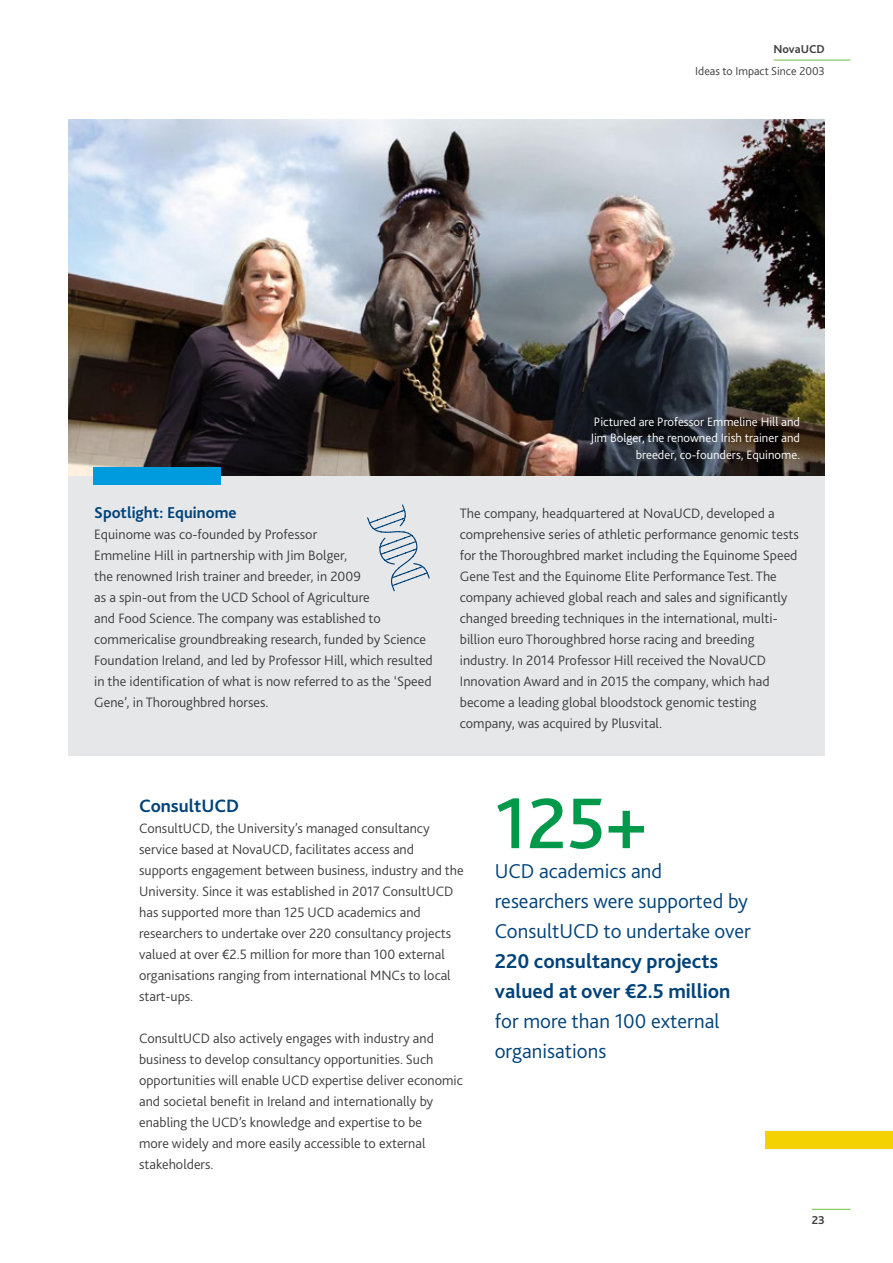
<style>
.page{position:relative;width:893px;height:1263px;background:#fff}
.page>*{position:absolute;margin:0;border:0;box-sizing:border-box;transform-origin:0 0}
.Nova_Body{font:500 75px "Bliss 2";color:#00984a}
.Nova_Body-2{font:300 21px/30px "Bliss 2";color:#004279}
.Nova_H2{font:700 18.75px "Bliss 2";color:#004279}
.Nova_H3{font:700 16.5px "Bliss 2";color:#004279}
.Nova_Body-3{font:300 14.25px/21px "Bliss 2";color:#3e3e3f}
.Nova_Caption{font:300 12.75px/16.5px "Bliss 2";color:#fff;text-align:right}
.t1{font:300 12px "Bliss 2";color:#3e3e3f}
.t2{font:700 12px "Bliss 2";color:#3e3e3f}
.s1{font-weight:700}
</style>
<div class="page">
<hr style="left:773px;top:60px;width:77px;height:1px;background:#71bf44">
<hr style="left:812px;top:1209px;width:38px;height:1px;background:#71bf44">
<img style="left:68px;top:119px;width:757px;height:357px">
<div style="left:68px;top:476px;width:757px;height:280px;background:#e6e7e9"></div>
<div style="left:93px;top:468px;width:128px;height:17px;background:#009bde"></div>
<svg style="left:367px;top:504px;width:63px;height:88px"></svg>
<div style="left:765px;top:1131px;width:128px;height:17px;background:#f4d202"></div>
<p class="t2" style="left:773px;top:42px;width:53px">NovaUCD</p>
<p class="t1" style="left:695px;top:63px;width:131px">Ideas to Impact Since 2003</p>
<p class="Nova_H3" style="left:94px;top:502px;width:144px">Spotlight: Equinome</p>
<p class="Nova_Body-3" style="left:94px;top:523px;width:340px">Equinome was co-founded by Professor<br>Emmeline Hill in partnership with Jim Bolger,<br>the renowned Irish trainer and breeder, in 2009<br>as a spin-out from the UCD School of Agriculture<br>and Food Science. The company was established to commericalise groundbreaking research, funded by Science Foundation Ireland, and led by Professor Hill, which resulted in the identification of what is now referred to as the ‘Speed Gene’, in Thoroughbred horses.</p>
<p class="Nova_Caption" style="left:590px;top:413px;width:211px">Pictured are Professor Emmeline Hill and<br>Jim Bolger, the renowned Irish trainer and breeder, co-founders, Equinome.</p>
<p class="Nova_Body-3" style="left:460px;top:502px;width:340px">The company, headquartered at NovaUCD, developed a comprehensive series of athletic performance genomic tests for the Thoroughbred market including the Equinome Speed Gene Test and the Equinome Elite Performance Test. The company achieved global reach and sales and significantly changed breeding techniques in the international, multi&shy;billion euro Thoroughbred horse racing and breeding industry. In 2014 Professor Hill received the NovaUCD Innovation Award and in 2015 the company, which had become a leading global bloodstock genomic testing company, was acquired by Plusvital.</p>
<p class="Nova_H2" style="left:139px;top:794px;width:102px">ConsultUCD</p>
<p class="Nova_Body-3" style="left:139px;top:817px;width:326px">ConsultUCD, the University’s managed consultancy service based at NovaUCD, facilitates access and supports engagement between business, industry and the University. Since it was established in 2017 ConsultUCD has supported more than 125 UCD academics and researchers to undertake over 220 consultancy projects valued at over €2.5 million for more than 100 external organisations ranging from international MNCs to local start-ups.</p>
<p class="Nova_Body-3" style="left:139px;top:1027px;width:325px">ConsultUCD also actively engages with industry and business to develop consultancy opportunities. Such opportunities will enable UCD expertise deliver economic and societal benefit in Ireland and internationally by enabling the UCD’s knowledge and expertise to be<br>more widely and more easily accessible to external stakeholders.</p>
<p class="Nova_Body" style="left:495px;top:777px;width:153px">125+</p>
<p class="Nova_Body-2" style="left:495px;top:856px;width:257px">UCD academics and researchers were supported by<br>ConsultUCD to undertake over<br><span class="s1">220 consultancy projects valued at over €2.5 million </span>for more than 100 external organisations</p>
<p class="t2" style="left:812px;top:1212px;width:15px">23</p>
</div>
